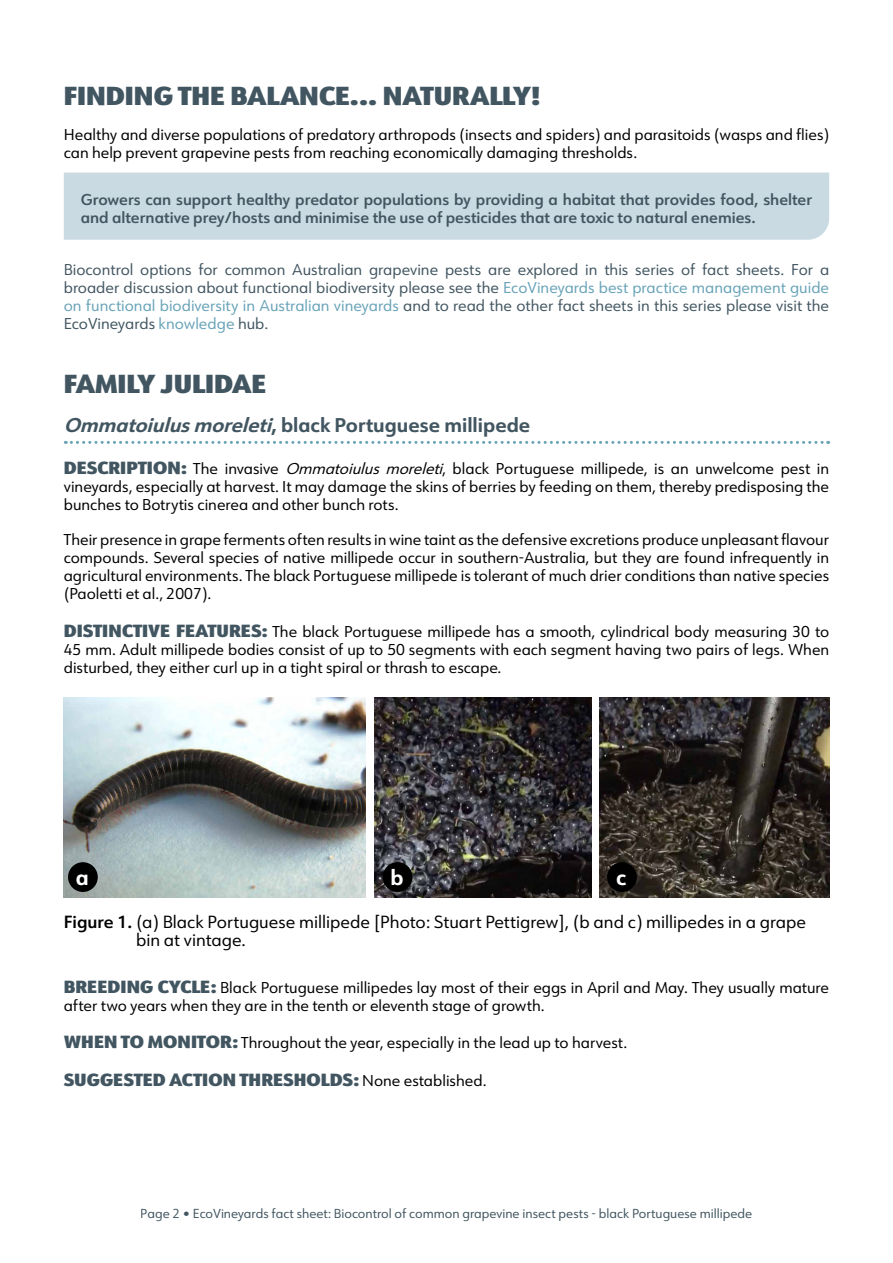
<style>
.page{position:relative;width:893px;height:1263px;background:#fff}
.page>*{position:absolute;margin:0;border:0;box-sizing:border-box;transform-origin:0 0}
.Heading_1{font:25.5px "URW Form Poster";color:#425661}
.t1{font:700 21px "URW Form";color:#fff}
.Heading_2{font:700 19.5px "URW Form";color:#425661}
.Figure_title{font:17.25px/18px "URW Form";color:#000}
.Body_text_BOLD_start{font:17.25px "URW Form Poster";letter-spacing:.005em;color:#425661}
.Body_text_BOLD_start-2{font:15.3px/18px "URW Form";color:#000;text-align:justify}
.Body_text{font:15.3px/18px "URW Form";color:#000}
.Body_text-2{font:15.3px/18px "URW Form";color:#425661;text-align:justify}
.Breakout_copy{font:600 15.3px/18px "URW Form";color:#425661}
.t2{font:12.75px "URW Form";color:#425661}
.s1{color:#68a3b8}
.s2{font-style:italic}
.s3{font-family:"URW Form Poster";font-size:17.25px;color:#425661}
.s4{font-weight:600}
.s5{font-family:"URW Form";font-size:15.3px;color:#000}
</style>
<div class="page">
<div style="left:64px;top:173px;width:765px;height:67px;background:#cadae2"></div>
<svg style="left:65px;top:441px;width:764px;height:3px"></svg>
<img style="left:64px;top:697px;width:302px;height:200px">
<img style="left:374px;top:697px;width:217px;height:200px">
<img style="left:600px;top:697px;width:229px;height:200px">
<div style="left:68px;top:862px;width:30px;height:30px;background:#000;border-radius:50%"></div>
<div style="left:383px;top:862px;width:29px;height:30px;background:#000;border-radius:50%"></div>
<div style="left:607px;top:862px;width:30px;height:30px;background:#000;border-radius:50%"></div>
<p class="Heading_1" style="left:64px;top:77px;width:478px">FINDING THE BALANCE... NATURALLY!</p>
<p class="Body_text" style="left:64px;top:125px;width:767px">Healthy and diverse populations of predatory arthropods (insects and spiders) and parasitoids (wasps and flies) can help prevent grapevine pests from reaching economically damaging thresholds.</p>
<p class="Breakout_copy" style="left:81px;top:191px;width:733px">Growers can support healthy predator populations by providing a habitat that provides food, shelter and alternative prey/hosts and minimise the use of pesticides that are toxic to natural enemies.</p>
<p class="Body_text-2" style="left:64px;top:260px;width:767px">Biocontrol options for common Australian grapevine pests are explored in this series of fact sheets. For a broader discussion about functional biodiversity please see the <span class="s1">EcoVineyards best practice management guide on functional biodiversity in Australian vineyards</span> and to read the other fact sheets in this series please visit the EcoVineyards <span class="s1">knowledge</span> hub.</p>
<p class="Heading_1" style="left:64px;top:366px;width:204px">FAMILY JULIDAE</p>
<p class="Heading_2" style="left:64px;top:412px;width:468px"><span class="s2">Ommatoiulusmoreleti</span>, black Portuguese millipede</p>
<p class="Body_text_BOLD_start-2" style="left:64px;top:459px;width:767px"><span class="s3">DESCRIPTION:</span> The invasive <span class="s2">Ommatoiulus moreleti</span>, black Portuguese millipede, is an unwelcome pest in vineyards, especially at harvest. It may damage the skins of berries by feeding on them, thereby predisposing the bunches to Botrytis cinerea and other bunch rots.</p>
<p class="Body_text" style="left:64px;top:530px;width:767px;text-align:justify">Their presence in grape ferments often results in wine taint as the defensive excretions produce unpleasant flavour compounds. Several species of native millipede occur in southern-Australia, but they are found infrequently in agricultural environments. The black Portuguese millipede is tolerant of much drier conditions than native species (Paoletti et al., 2007).</p>
<p class="Body_text_BOLD_start-2" style="left:64px;top:622px;width:767px"><span class="s3">DISTINCTIVE FEATURES:</span> The black Portuguese millipede has a smooth, cylindrical body measuring 30 to 45 mm. Adult millipede bodies consist of up to 50 segments with each segment having two pairs of legs. When disturbed, they either curl up in a tight spiral or thrash to escape.</p>
<p class="t1" style="left:76px;top:863px;width:14px">a</p>
<p class="t1" style="left:390px;top:863px;width:15px">b</p>
<p class="t1" style="left:616px;top:863px;width:12px">c</p>
<p class="Figure_title" style="left:136px;top:912px;width:672px;text-indent:-72px"><span class="s4">Figure 1.</span> (a) Black Portuguese millipede [Photo: Stuart Pettigrew], (b and c) millipedes in a grape bin at vintage.</p>
<p class="Body_text_BOLD_start-2" style="left:64px;top:977px;width:767px"><span class="s3">BREEDING CYCLE:</span> Black Portuguese millipedes lay most of their eggs in April and May. They usually mature after two years when they are in the tenth or eleventh stage of growth.</p>
<p class="Body_text_BOLD_start-2" style="left:64px;top:1033px;width:565px"><span class="s3">WHEN TO MONITOR:</span> Throughout the year, especially in the lead up to harvest.</p>
<p class="Body_text_BOLD_start" style="left:64px;top:1067px;width:424px">SUGGESTED ACTION THRESHOLDS: <span class="s5">None established.</span></p>
<p class="t2" style="left:141px;top:1205px;width:613px">Page 2 • EcoVineyards fact sheet: Biocontrol of common grapevine insect pests - black Portuguese millipede</p>
</div>
